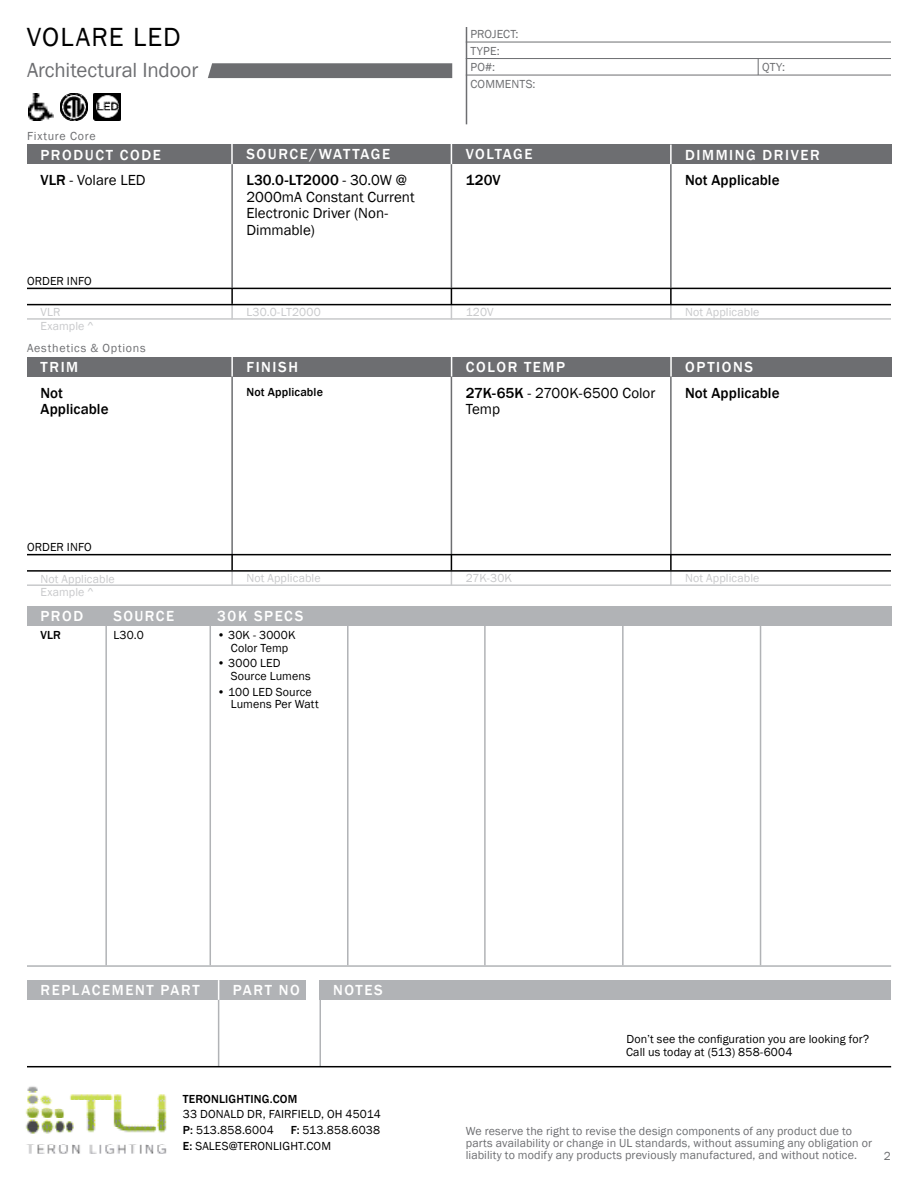
<style>
.page{position:relative;width:918px;height:1188px;background:#fff}
.page>*{position:absolute;margin:0;border:0;box-sizing:border-box;transform-origin:0 0}
.t1{font:27px "Franklin Gothic";letter-spacing:.04em;color:#000}
.t2{font:21px "Franklin Gothic";letter-spacing:-.01em;color:#6d6e71}
.t3{font:500 15px "Franklin Gothic";letter-spacing:.105em;color:#fff}
.t4{font:15px/16.5px "Franklin Gothic";color:#000}
.t5{font:500 15px/16.5px "Franklin Gothic";letter-spacing:.005em;color:#000}
.t6{font:12px/12.8px "Franklin Gothic";letter-spacing:.01em;color:#000}
.t7{font:12px/12px "Franklin Gothic";letter-spacing:.01em;color:#6d6e71}
.t8{font:12px "Franklin Gothic";letter-spacing:.01em;color:#c8c9cb}
.t9{font:500 12px "Franklin Gothic";letter-spacing:.015em;color:#000}
.t10{font:12px "Franklin Gothic";letter-spacing:.065em;color:#6d6e71}
.t11{font:12px "Franklin Gothic";letter-spacing:.06em;color:#6d6e71}
.s1{font-weight:500}
</style>
<div class="page">
<hr style="left:218px;top:997px;width:1px;height:70px;background:#b1b3b6">
<hr style="left:231px;top:370px;width:2px;height:185px;background:#6d6e71">
<hr style="left:670px;top:370px;width:2px;height:185px;background:#6d6e71">
<hr style="left:451px;top:370px;width:1px;height:185px;background:#6d6e71">
<hr style="left:231px;top:158px;width:2px;height:130px;background:#6d6e71">
<hr style="left:670px;top:158px;width:2px;height:130px;background:#6d6e71">
<hr style="left:451px;top:158px;width:1px;height:130px;background:#6d6e71">
<div style="left:27px;top:145px;width:864px;height:19px;background:#6d6e71"></div>
<hr style="left:466px;top:27px;width:1px;height:97px;background:#6d6e71">
<hr style="left:466px;top:42px;width:425px;height:1px;background:#6d6e71">
<hr style="left:466px;top:58px;width:425px;height:1px;background:#6d6e71">
<hr style="left:466px;top:75px;width:425px;height:1px;background:#6d6e71">
<hr style="left:231px;top:141px;width:2px;height:23px;background:#fff">
<svg style="left:670px;top:145px;width:2px;height:19px"></svg>
<svg style="left:451px;top:145px;width:1px;height:19px"></svg>
<div style="left:27px;top:357px;width:864px;height:20px;background:#6d6e71"></div>
<div style="left:27px;top:606px;width:864px;height:20px;background:#b1b3b6"></div>
<hr style="left:231px;top:351px;width:2px;height:26px;background:#fff">
<hr style="left:670px;top:354px;width:2px;height:23px;background:#fff">
<svg style="left:451px;top:357px;width:1px;height:20px"></svg>
<div style="left:27px;top:980px;width:279px;height:20px;background:#b1b3b6"></div>
<div style="left:320px;top:980px;width:571px;height:20px;background:#b1b3b6"></div>
<svg style="left:758px;top:59px;width:1px;height:16px"></svg>
<svg style="left:670px;top:289px;width:2px;height:29px"></svg>
<svg style="left:451px;top:289px;width:1px;height:29px"></svg>
<svg style="left:231px;top:289px;width:2px;height:29px"></svg>
<hr style="left:27px;top:288px;width:864px;height:1px;background:#000">
<hr style="left:27px;top:304px;width:864px;height:1px;background:#000">
<hr style="left:27px;top:318px;width:864px;height:2px;background:#c8c9cb">
<svg style="left:670px;top:555px;width:2px;height:29px"></svg>
<svg style="left:451px;top:555px;width:1px;height:29px"></svg>
<svg style="left:231px;top:555px;width:2px;height:29px"></svg>
<hr style="left:27px;top:554px;width:864px;height:1px;background:#000">
<hr style="left:27px;top:570px;width:864px;height:2px;background:#000">
<hr style="left:27px;top:584px;width:864px;height:2px;background:#c8c9cb">
<hr style="left:105px;top:610px;width:2px;height:355px;background:#b1b3b6">
<hr style="left:622px;top:610px;width:2px;height:355px;background:#b1b3b6">
<hr style="left:760px;top:610px;width:1px;height:355px;background:#b1b3b6">
<hr style="left:210px;top:610px;width:1px;height:355px;background:#b1b3b6">
<hr style="left:347px;top:610px;width:2px;height:355px;background:#b1b3b6">
<hr style="left:484px;top:610px;width:2px;height:355px;background:#b1b3b6">
<hr style="left:27px;top:965px;width:864px;height:2px;background:#b1b3b6">
<svg style="left:218px;top:980px;width:1px;height:20px"></svg>
<hr style="left:320px;top:997px;width:1px;height:70px;background:#b1b3b6">
<svg style="left:208px;top:63px;width:244px;height:15px;background:#707174"></svg>
<img style="left:93px;top:93px;width:27px;height:27px">
<img style="left:60px;top:93px;width:27px;height:27px">
<img style="left:28px;top:93px;width:26px;height:27px">
<hr style="left:27px;top:1066px;width:864px;height:1px;background:#000">
<img style="left:25px;top:1086px;width:142px;height:68px">
<h1 class="t1" style="left:27px;top:26px;width:155px">VOLARE LED</h1>
<h2 class="t2" style="left:27px;top:62px;width:173px">Architectural Indoor</h2>
<p class="t11" style="left:27px;top:131px;width:70px">Fixture Core</p>
<p class="t7" style="left:470px;top:27px;width:50px;line-height:16.4px">PROJECT:<br>TYPE:</p>
<p class="t7" style="left:470px;top:79px;width:67px">COMMENTS:</p>
<p class="t7" style="left:470px;top:61px;width:26px">PO#:</p>
<p class="t7" style="left:762px;top:61px;width:24px">QTY:</p>
<p class="t3" style="left:40px;top:149px;width:122px">PRODUCT CODE</p>
<p class="t3" style="left:246px;top:148px;width:145px">SOURCE/WATTAGE</p>
<p class="t3" style="left:466px;top:148px;width:68px">VOLTAGE</p>
<p class="t3" style="left:685px;top:149px;width:136px">DIMMING DRIVER</p>
<p class="t4" style="left:40px;top:173px;width:107px"><span class="s1">VLR</span> - Volare LED</p>
<p class="t4" style="left:246px;top:173px;width:170px"><span class="s1">L30.0-LT2000</span> - 30.0W @<br>2000mA Constant Current<br>Electronic Driver (Non-<br>Dimmable)</p>
<p class="t6" style="left:27px;top:275px;width:66px">ORDER INFO</p>
<p class="t5" style="left:466px;top:173px;width:36px">120V</p>
<p class="t5" style="left:685px;top:173px;width:96px">Not Applicable</p>
<p class="t8" style="left:41px;top:307px;width:21px">VLR</p>
<p class="t8" style="left:246px;top:307px;width:76px">L30.0-LT2000</p>
<p class="t8" style="left:466px;top:307px;width:29px">120V</p>
<p class="t8" style="left:685px;top:307px;width:76px">Not Applicable</p>
<p class="t8" style="left:40px;top:321px;width:55px">Example ^</p>
<p class="t10" style="left:27px;top:343px;width:120px">Aesthetics &amp; Options</p>
<p class="t3" style="left:41px;top:361px;width:39px">TRIM</p>
<p class="t3" style="left:247px;top:361px;width:53px">FINISH</p>
<p class="t3" style="left:466px;top:361px;width:101px">COLOR TEMP</p>
<p class="t3" style="left:685px;top:361px;width:69px">OPTIONS</p>
<p class="t5" style="left:40px;top:385px;width:70px">Not<br>Applicable</p>
<p class="t6" style="left:27px;top:541px;width:66px">ORDER INFO</p>
<p class="t9" style="left:246px;top:387px;width:78px">Not Applicable</p>
<p class="t4" style="left:466px;top:385px;width:191px"><span class="s1">27K-65K</span> - 2700K-6500 Color<br>Temp</p>
<p class="t5" style="left:685px;top:385px;width:96px">Not Applicable</p>
<p class="t8" style="left:41px;top:574px;width:76px">Not Applicable</p>
<p class="t8" style="left:246px;top:573px;width:76px">Not Applicable</p>
<p class="t8" style="left:466px;top:573px;width:48px">27K-30K</p>
<p class="t8" style="left:685px;top:573px;width:76px">Not Applicable</p>
<p class="t8" style="left:40px;top:587px;width:55px">Example ^</p>
<p class="t3" style="left:40px;top:610px;width:44px">PROD</p>
<p class="t3" style="left:113px;top:610px;width:62px">SOURCE</p>
<p class="t3" style="left:217px;top:610px;width:88px">30K SPECS</p>
<p class="t9" style="left:41px;top:630px;width:22px">VLR</p>
<p class="t6" style="left:217px;top:629px;width:80px;text-align:center">• 30K - 3000K<br>Color Temp</p>
<p class="t6" style="left:231px;top:658px;width:81px;text-indent:-13px">• 3000 LED<br>Source Lumens</p>
<p class="t6" style="left:231px;top:686px;width:90px;text-indent:-13px">• 100 LED Source<br>Lumens Per Watt</p>
<p class="t6" style="left:113px;top:629px;width:32px">L30.0</p>
<p class="t3" style="left:40px;top:984px;width:161px">REPLACEMENT PART</p>
<p class="t3" style="left:233px;top:984px;width:69px">PART NO</p>
<p class="t3" style="left:333px;top:984px;width:51px">NOTES</p>
<p class="t6" style="left:626px;top:1032px;width:245px;line-height:13.5px">Don’t see the configuration you are looking for?<br>Call us today at (513) 858-6004</p>
<p class="t9" style="left:183px;top:1094px;width:116px">TERONLIGHTING.COM</p>
<p class="t6" style="left:183px;top:1107px;width:200px;line-height:15.8px">33 DONALD DR, FAIRFIELD, OH 45014<br><span class="s1">P:</span> 513.858.6004</p>
<p class="t6" style="left:183px;top:1123px;width:199px;line-height:15.8px;text-indent:108px"><span class="s1">F:</span> 513.858.6038<br><span class="s1">E:</span> SALES@TERONLIGHT.COM</p>
<p class="t7" style="left:466px;top:1126px;width:408px">We reserve the right to revise the design components of any product due to parts availability or change in UL standards, without assuming any obligation or liability to modify any products previously manufactured, and without notice.</p>
<p class="t7" style="left:884px;top:1151px;width:9px">2</p>
</div>
